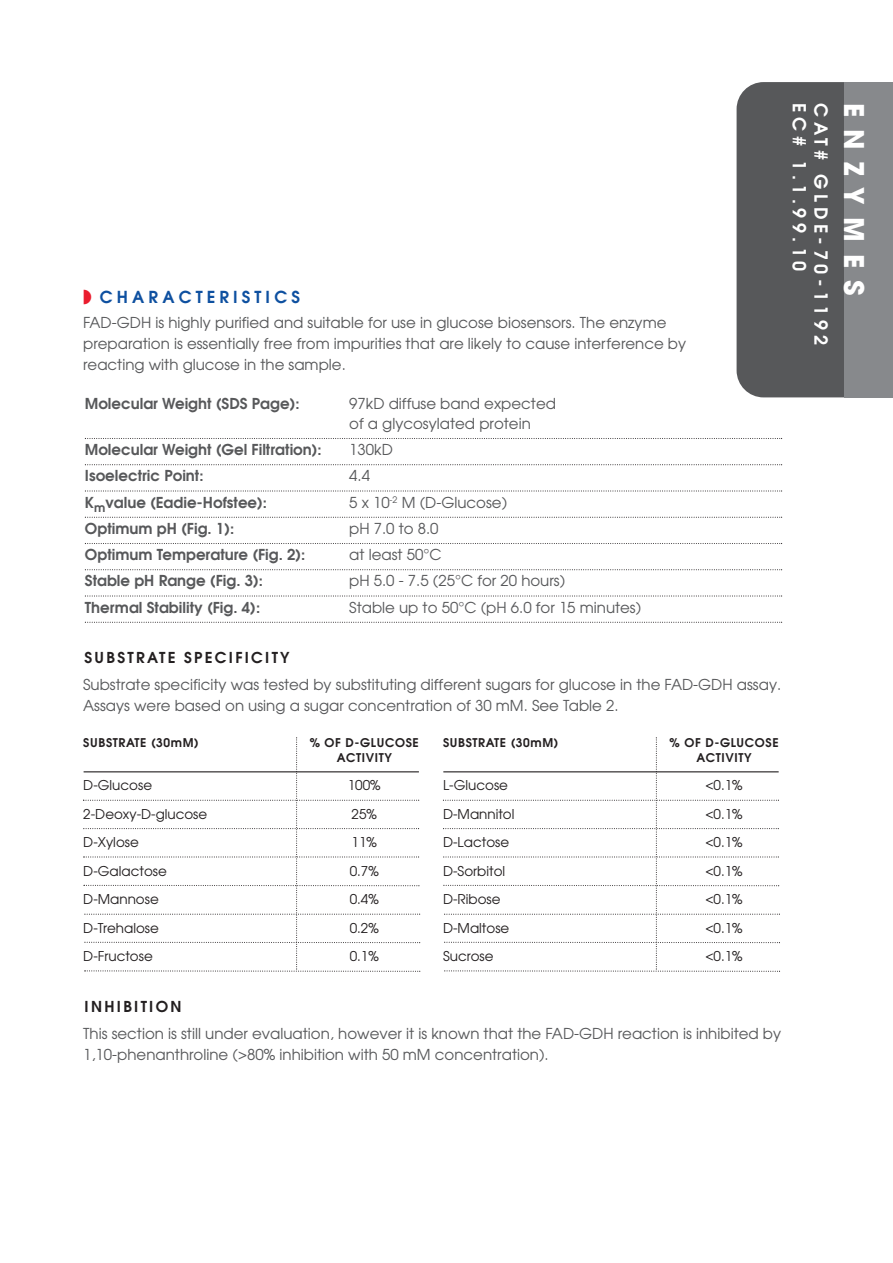
<style>
.page{position:relative;width:893px;height:1263px;background:#fff}
.page>*{position:absolute;margin:0;border:0;box-sizing:border-box;transform-origin:0 0}
.t1{font:700 27px "Avant Garde";letter-spacing:.45em;color:#fff}
.t2{font:600 18px/21.6px "Avant Garde";letter-spacing:.25em;color:#fff}
.t3{font:600 16.5px "Avant Garde";letter-spacing:.25em;color:#0e50a0}
.t4{font:15px/21px "Avant Garde";color:#57585a}
.t5{font:600 15px "Avant Garde";color:#57585a}
.t6{font:600 15px "Avant Garde";letter-spacing:.15em;color:#231f20}
.t7{font:13.5px "Avant Garde";color:#231f20}
.t8{font:600 12px/15px "Avant Garde";letter-spacing:.05em;color:#231f20;text-align:center}
.s1{color:#ea1c2e}
</style>
<div class="page">
<div style="left:737px;top:82px;width:107px;height:315px;background:#57585a"></div>
<div style="left:844px;top:82px;width:49px;height:315px;background:#87898c"></div>
<svg style="left:85px;top:438px;width:697px;height:1px"></svg>
<svg style="left:85px;top:464px;width:697px;height:1px"></svg>
<svg style="left:85px;top:490px;width:697px;height:1px"></svg>
<svg style="left:85px;top:517px;width:697px;height:1px"></svg>
<svg style="left:85px;top:543px;width:697px;height:1px"></svg>
<svg style="left:85px;top:569px;width:697px;height:1px"></svg>
<svg style="left:85px;top:595px;width:697px;height:1px"></svg>
<svg style="left:85px;top:622px;width:697px;height:1px"></svg>
<svg style="left:83px;top:737px;width:337px;height:235px"></svg>
<svg style="left:443px;top:737px;width:337px;height:235px"></svg>
<p class="t3" style="left:83px;top:288px;width:218px"><span class="s1">◗</span> CHARACTERISTICS</p>
<p class="t4" style="left:83px;top:313px;width:605px">FAD-GDH is highly purified and suitable for use in glucose biosensors. The enzyme preparation is essentially free from impurities that are likely to cause interference by reacting with glucose in the sample.</p>
<p class="t5" style="left:85px;top:395px;width:216px">Molecular Weight (SDS Page):</p>
<p class="t4" style="left:349px;top:393px;width:208px;line-height:20.2px">97kD diffuse band expected of a glycosylated protein</p>
<p class="t5" style="left:85px;top:441px;width:238px">Molecular Weight (Gel Filtration):</p>
<p class="t4" style="left:349px;top:439px;width:45px">130kD</p>
<p class="t5" style="left:85px;top:467px;width:120px">Isoelectric Point:</p>
<p class="t4" style="left:349px;top:466px;width:22px">4.4</p>
<p class="t5" style="left:85px;top:494px;width:184px">K<sub>m</sub>value (Eadie-Hofstee):</p>
<p class="t4" style="left:349px;top:492px;width:160px">5 x 10<sup>-2</sup> M (D-Glucose)</p>
<p class="t5" style="left:85px;top:520px;width:151px">Optimum pH (Fig. 1):</p>
<p class="t4" style="left:349px;top:518px;width:91px">pH 7.0 to 8.0</p>
<p class="t5" style="left:85px;top:546px;width:222px">Optimum Temperature (Fig. 2):</p>
<p class="t4" style="left:349px;top:544px;width:94px">at least 50°C</p>
<p class="t5" style="left:85px;top:572px;width:180px">Stable pH Range (Fig. 3):</p>
<p class="t4" style="left:349px;top:571px;width:218px">pH 5.0 - 7.5 (25°C for 20 hours)</p>
<p class="t5" style="left:85px;top:599px;width:177px">Thermal Stability (Fig. 4):</p>
<p class="t4" style="left:349px;top:597px;width:294px">Stable up to 50°C (pH 6.0 for 15 minutes)</p>
<p class="t2" style="left:831px;top:103px;width:243px;rotate:90deg">CAT# GLDE-70-1192<br>EC# 1.1.99.10</p>
<h1 class="t1" style="left:864px;top:103px;width:195px;rotate:90deg">ENZYMES</h1>
<p class="t6" style="left:85px;top:649px;width:206px">SUBSTRATE SPECIFICITY</p>
<p class="t4" style="left:83px;top:675px;width:700px">Substrate specificity was tested by substituting different sugars for glucose in the FAD-GDH assay.<br>Assays were based on using a sugar concentration of 30 mM. See Table 2.</p>
<p class="t8" style="left:83px;top:735px;width:117px">SUBSTRATE (30mM)</p>
<p class="t8" style="left:310px;top:735px;width:111px">% OF D-GLUCOSE<br>ACTIVITY</p>
<p class="t7" style="left:83px;top:778px;width:70px">D-Glucose</p>
<p class="t7" style="left:348px;top:778px;width:34px">100%</p>
<p class="t7" style="left:83px;top:806px;width:125px">2-Deoxy-D-glucose</p>
<p class="t7" style="left:352px;top:806px;width:27px">25%</p>
<p class="t7" style="left:83px;top:835px;width:57px">D-Xylose</p>
<p class="t7" style="left:352px;top:835px;width:27px">11%</p>
<p class="t7" style="left:83px;top:863px;width:85px">D-Galactose</p>
<p class="t7" style="left:350px;top:863px;width:31px">0.7%</p>
<p class="t7" style="left:83px;top:892px;width:77px">D-Mannose</p>
<p class="t7" style="left:350px;top:892px;width:31px">0.4%</p>
<p class="t7" style="left:83px;top:920px;width:77px">D-Trehalose</p>
<p class="t7" style="left:350px;top:920px;width:31px">0.2%</p>
<p class="t7" style="left:83px;top:949px;width:71px">D-Fructose</p>
<p class="t7" style="left:350px;top:949px;width:31px">0.1%</p>
<p class="t8" style="left:443px;top:735px;width:117px">SUBSTRATE (30mM)</p>
<p class="t8" style="left:669px;top:735px;width:111px">% OF D-GLUCOSE<br>ACTIVITY</p>
<p class="t7" style="left:443px;top:778px;width:66px">L-Glucose</p>
<p class="t7" style="left:705px;top:778px;width:39px">&lt;0.1%</p>
<p class="t7" style="left:443px;top:806px;width:73px">D-Mannitol</p>
<p class="t7" style="left:705px;top:806px;width:39px">&lt;0.1%</p>
<p class="t7" style="left:443px;top:835px;width:68px">D-Lactose</p>
<p class="t7" style="left:705px;top:835px;width:39px">&lt;0.1%</p>
<p class="t7" style="left:443px;top:863px;width:64px">D-Sorbitol</p>
<p class="t7" style="left:705px;top:863px;width:39px">&lt;0.1%</p>
<p class="t7" style="left:443px;top:892px;width:59px">D-Ribose</p>
<p class="t7" style="left:705px;top:892px;width:39px">&lt;0.1%</p>
<p class="t7" style="left:443px;top:920px;width:68px">D-Maltose</p>
<p class="t7" style="left:705px;top:920px;width:39px">&lt;0.1%</p>
<p class="t7" style="left:443px;top:949px;width:52px">Sucrose</p>
<p class="t7" style="left:705px;top:949px;width:39px">&lt;0.1%</p>
<p class="t6" style="left:85px;top:998px;width:99px">INHIBITION</p>
<p class="t4" style="left:83px;top:1024px;width:699px">This section is still under evaluation, however it is known that the FAD-GDH reaction is inhibited by<br>1,10-phenanthroline (&gt;80% inhibition with 50 mM concentration).</p>
</div>
